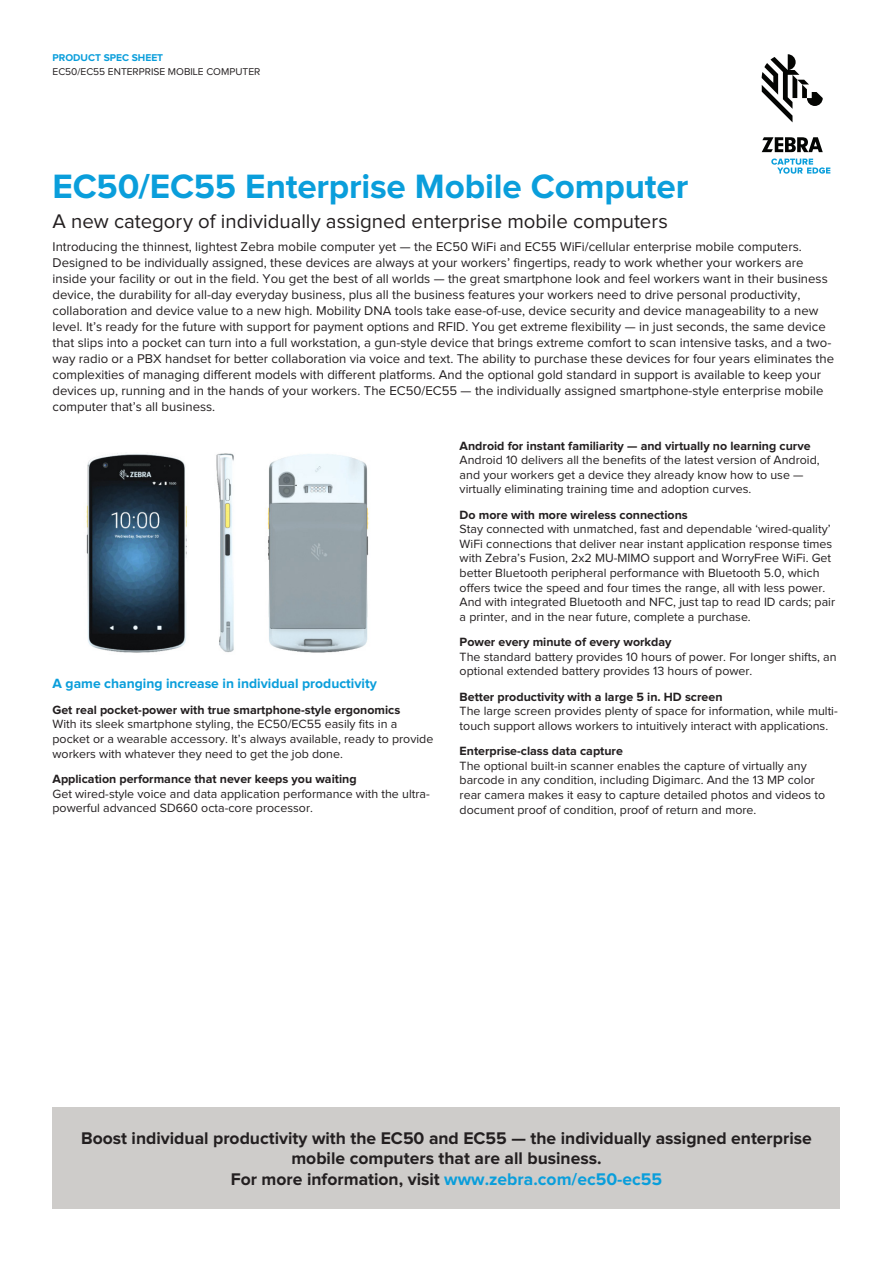
<style>
.page{position:relative;width:893px;height:1263px;background:#fff}
.page>*{position:absolute;margin:0;border:0;box-sizing:border-box;transform-origin:0 0}
.t1{font:700 34.95px "Proxima Nova";letter-spacing:-.005em;color:#0a9edb}
.t2{font:20.4px "Proxima Nova";color:#231f20}
.t3{font:700 17.55px/20.4px "Proxima Nova";color:#231f20;text-align:center}
.t4{font:700 13.8px "Proxima Nova";color:#0a9edb}
.t5{font:13.2px/16px "Proxima Nova";color:#231f20}
.t6{font:12.45px/14.5px "Proxima Nova";color:#231f20}
.t7{font:700 12.45px "Proxima Nova";color:#231f20}
.t8{font:10.2px "Proxima Nova";color:#231f20}
.t9{font:700 10.2px "Proxima Nova";color:#0a9edb}
.s1{color:#0a9edb}
</style>
<div class="page">
<div style="left:53px;top:1107px;width:787px;height:102px;background:#ceccca"></div>
<img style="left:86px;top:453px;width:283px;height:200px">
<svg style="left:762px;top:54px;width:61px;height:68px"></svg>
<svg style="left:762px;top:137px;width:61px;height:15px"></svg>
<svg style="left:771px;top:158px;width:59px;height:16px"></svg>
<p class="t9" style="left:53px;top:53px;width:112px">PRODUCT SPEC SHEET</p>
<p class="t8" style="left:53px;top:67px;width:209px">EC50/EC55 ENTERPRISE MOBILE COMPUTER</p>
<h1 class="t1" style="left:53px;top:171px;width:637px">EC50/EC55 Enterprise Mobile Computer</h1>
<h2 class="t2" style="left:53px;top:212px;width:617px">A new category of individually assigned enterprise mobile computers</h2>
<p class="t5" style="left:53px;top:239px;width:783px">Introducing the thinnest, lightest Zebra mobile computer yet — the EC50 WiFi and EC55 WiFi/cellular enterprise mobile computers.<br>Designed to be individually assigned, these devices are always at your workers’ fingertips, ready to work whether your workers are inside your facility or out in the field. You get the best of all worlds — the great smartphone look and feel workers want in their business device, the durability for all-day everyday business, plus all the business features your workers need to drive personal productivity, collaboration and device value to a new high. Mobility DNA tools take ease-of-use, device security and device manageability to a new level. It’s ready for the future with support for payment options and RFID. You get extreme flexibility — in just seconds, the same device that slips into a pocket can turn into a full workstation, a gun-style device that brings extreme comfort to scan intensive tasks, and a two&shy;way radio or a PBX handset for better collaboration via voice and text. The ability to purchase these devices for four years eliminates the complexities of managing different models with different platforms. And the optional gold standard in support is available to keep your devices up, running and in the hands of your workers. The EC50/EC55 — the individually assigned smartphone-style enterprise mobile computer that’s all business.</p>
<p class="t4" style="left:53px;top:677px;width:326px">A game changing increase in individual productivity</p>
<p class="t7" style="left:53px;top:704px;width:349px">Get real pocket-power with true smartphone-style ergonomics</p>
<p class="t6" style="left:53px;top:717px;width:382px">With its sleek smartphone styling, the EC50/EC55 easily fits in a pocket or a wearable accessory. It’s always available, ready to provide workers with whatever they need to get the job done.</p>
<p class="t7" style="left:53px;top:773px;width:306px">Application performance that never keeps you waiting</p>
<p class="t6" style="left:53px;top:787px;width:379px">Get wired-style voice and data application performance with the ultra&shy;powerful advanced SD660 octa-core processor.</p>
<p class="t7" style="left:460px;top:440px;width:353px">Android for instant familiarity — and virtually no learning curve</p>
<p class="t6" style="left:460px;top:453px;width:362px">Android 10 delivers all the benefits of the latest version of Android, and your workers get a device they already know how to use — virtually eliminating training time and adoption curves.</p>
<p class="t7" style="left:460px;top:509px;width:230px">Do more with more wireless connections</p>
<p class="t6" style="left:460px;top:522px;width:377px">Stay connected with unmatched, fast and dependable ‘wired-quality’ WiFi connections that deliver near instant application response times with Zebra’s Fusion, 2x2 MU-MIMO support and WorryFree WiFi. Get better Bluetooth peripheral performance with Bluetooth 5.0, which offers twice the speed and four times the range, all with less power.<br>And with integrated Bluetooth and NFC, just tap to read ID cards; pair a printer, and in the near future, complete a purchase.</p>
<p class="t7" style="left:460px;top:636px;width:213px">Power every minute of every workday</p>
<p class="t6" style="left:460px;top:650px;width:378px">The standard battery provides 10 hours of power. For longer shifts, an optional extended battery provides 13 hours of power.</p>
<p class="t7" style="left:460px;top:691px;width:264px">Better productivity with a large 5 in. HD screen</p>
<p class="t6" style="left:460px;top:704px;width:380px">The large screen provides plenty of space for information, while multi&shy;touch support allows workers to intuitively interact with applications.</p>
<p class="t7" style="left:460px;top:745px;width:165px">Enterprise-class data capture</p>
<p class="t6" style="left:460px;top:759px;width:367px">The optional built-in scanner enables the capture of virtually any barcode in any condition, including Digimarc. And the 13 MP color rear camera makes it easy to capture detailed photos and videos to document proof of condition, proof of return and more.</p>
<h3 class="t3" style="left:81px;top:1128px;width:732px">Boost individual productivity with the EC50 and EC55 — the individually assigned enterprise mobile computers that are all business.<br>For more information, visit <span class="s1">www.zebra.com/ec50-ec55</span></h3>
</div>
